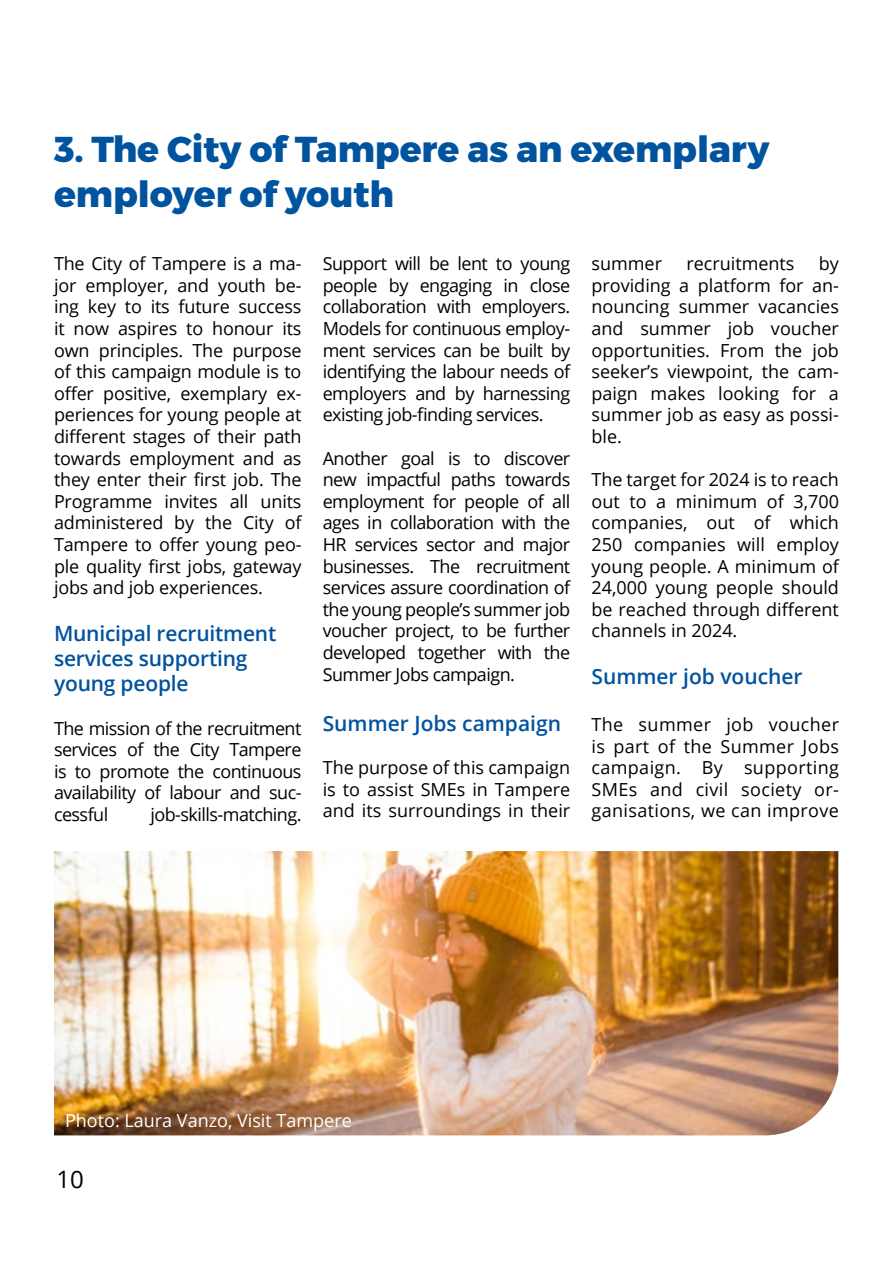
<style>
.page{position:relative;width:893px;height:1263px;background:#fff}
.page>*{position:absolute;margin:0;border:0;box-sizing:border-box;transform-origin:0 0}
.pääotsikko{font:800 36px/45px "Montserrat";color:#00539e}
.t1{font:24px "Open Sans";color:#000}
.väliotsikko{font:600 21px/25.2px "Open Sans";letter-spacing:-.01em;color:#00539e}
.Leipä{font:600 21px "Open Sans";color:#00539e}
.Leipä-2{font:18px/21.6px "Open Sans";color:#000;text-align:justify}
.t2{font:18px "Open Sans";color:#fff}
.Leipä-3{font:18px "Open Sans";letter-spacing:-.03em;color:#000}
</style>
<div class="page">
<img style="left:54px;top:851px;width:784px;height:284px">
<h2 class="pääotsikko" style="left:54px;top:128px;width:717px">3. The City of Tampere as an exemplary employer of youth</h2>
<p class="Leipä-2" style="left:54px;top:252px;width:249px">The City of Tampere is a ma&shy;jor employer, and youth be&shy;ing key to its future success it now aspires to honour its own principles. The purpose of this campaign module is to offer positive, exemplary ex&shy;periences for young people at different stages of their path towards employment and as they enter their first job. The Programme invites all units administered by the City of Tampere to offer young peo&shy;ple quality first jobs, gateway jobs and job experiences.</p>
<h3 class="väliotsikko" style="left:54px;top:620px;width:224px">Municipal recruitment services supporting young people</h3>
<p class="Leipä-2" style="left:54px;top:717px;width:249px">The mission of the recruitment services of the City Tampere is to promote the continuous availability of labour and suc&shy;cessful</p>
<p class="Leipä-3" style="left:150px;top:802px;width:153px">job-skills-matching.</p>
<p class="Leipä-2" style="left:323px;top:252px;width:249px">Support will be lent to young people by engaging in close collaboration with employers.<br>Models for continuous employ&shy;ment services can be built by identifying the labour needs of employers and by harnessing existing job-finding services.</p>
<p class="Leipä-2" style="left:323px;top:447px;width:249px">Another goal is to discover new impactful paths towards employment for people of all ages in collaboration with the HR services sector and major businesses. The recruitment services assure coordination of the young people’s summer job voucher project, to be further developed together with the Summer Jobs campaign.</p>
<p class="Leipä" style="left:323px;top:709px;width:240px">Summer Jobs campaign</p>
<p class="Leipä-2" style="left:323px;top:756px;width:249px">The purpose of this campaign is to assist SMEs in Tampere and its surroundings in their</p>
<p class="Leipä-2" style="left:591px;top:252px;width:249px;text-indent:227px">by providing a platform for an&shy;nouncing summer vacancies and summer job voucher opportunities. From the job seeker’s viewpoint, the cam&shy;paign makes looking for a summer job as easy as possi&shy;ble.</p>
<p class="Leipä-2" style="left:591px;top:468px;width:249px">The target for 2024 is to reach out to a minimum of 3,700 companies, out of which 250 companies will employ young people. A minimum of 24,000 young people should be reached through different channels in 2024.</p>
<h3 class="väliotsikko" style="left:591px;top:663px;width:213px">Summer job voucher</h3>
<p class="Leipä-2" style="left:591px;top:713px;width:249px">The summer job voucher is part of the Summer Jobs campaign. By supporting SMEs and civil society or&shy;ganisations, we can improve</p>
<p class="Leipä-2" style="left:591px;top:252px;width:72px">summer</p>
<p class="Leipä-2" style="left:686px;top:252px;width:110px">recruitments</p>
<p class="t2" style="left:65px;top:1108px;width:288px">Photo: Laura Vanzo, Visit Tampere</p>
<h2 class="t1" style="left:56px;top:1163px;width:29px">10</h2>
</div>
